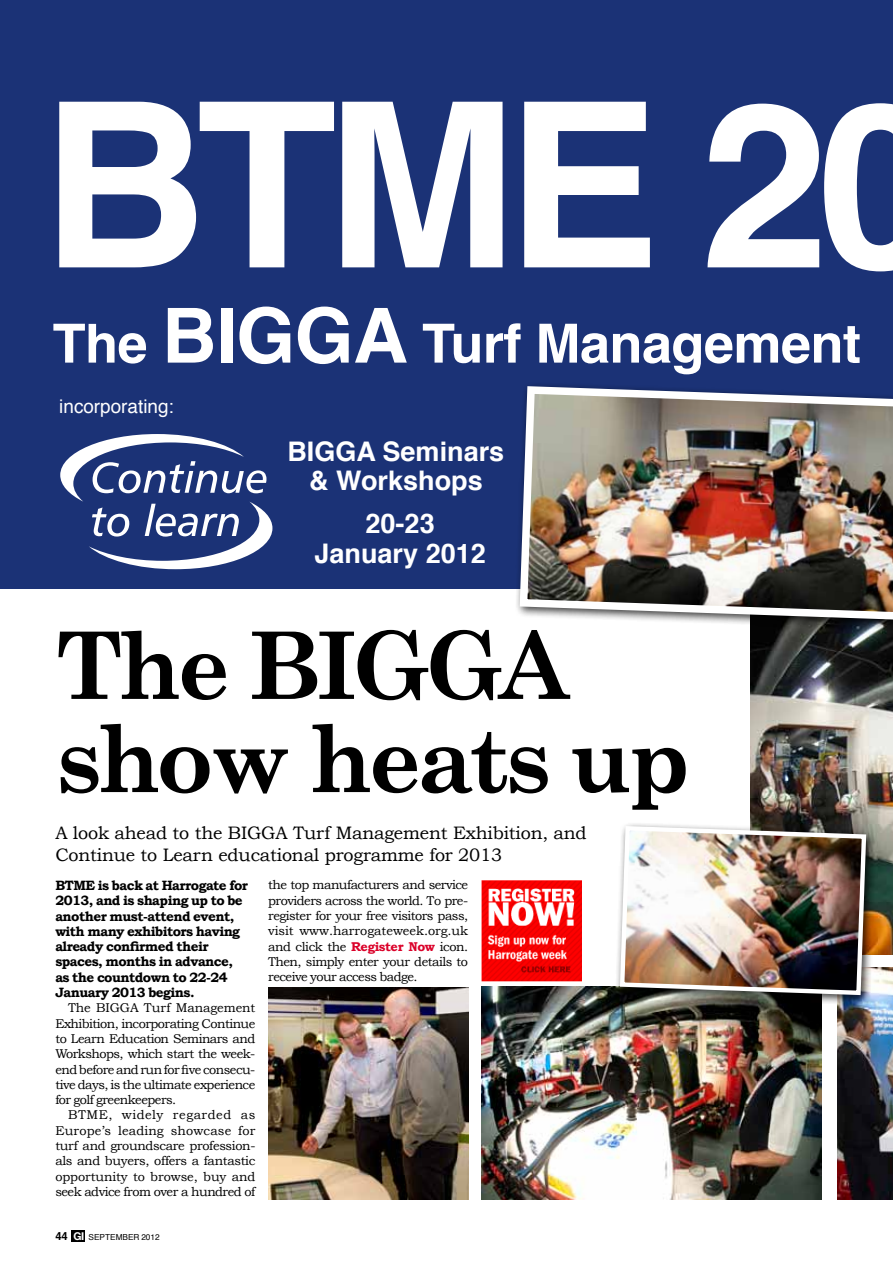
<style>
.page{position:relative;width:893px;height:1263px;background:#fff}
.page>*{position:absolute;margin:0;border:0;box-sizing:border-box;transform-origin:0 0}
.t1{font:700 230.1px "Helvetica";color:#fff}
.t2{font:700 93.15px/93.2px "Century Schoolbook";letter-spacing:-.05em;color:#000}
.t3{font:700 54px "Helvetica";letter-spacing:-.01em;color:#fff}
.t4{font:700 27px/28.5px "Helvetica";color:#fff;text-align:center}
.t5{font:18.9px "Helvetica";color:#fff}
.t6{font:18px/21.6px "Bookman Old Style";letter-spacing:-.01em;color:#000}
.t7{font:700 13.5px/15.3px "Bookman Old Style";letter-spacing:-.04em;color:#000}
.t8{font:12.75px/15.3px "Bookman Old Style";letter-spacing:-.04em;color:#000;text-align:justify}
.t9{font:12.75px "Bookman Old Style";letter-spacing:-.005em;color:#000}
.t10{font:12.75px "Bookman Old Style";letter-spacing:.01em;color:#000}
.t11{font:12.75px "Bookman Old Style";letter-spacing:.04em;color:#000}
.t12{font:8.25px "Helvetica";color:#000}
.s1{font-size:75.9px}
.s2{font-weight:700;color:#db0029}
.s3{font-weight:700;font-size:11.25px}
.s4{font-family:"Helvetica Neue";font-weight:700;font-size:10.8px;color:#fff}
</style>
<div class="page">
<div style="left:71px;top:1230px;width:14px;height:11px;background:#000"></div>
<div style="left:0;top:0;width:892px;height:589px;background:#1b3276"></div>
<svg style="left:60px;top:434px;width:212px;height:135px"></svg>
<img style="left:268px;top:987px;width:200px;height:212px">
<img style="left:750px;top:631px;width:142px;height:323px">
<img style="left:837px;top:967px;width:55px;height:232px">
<img style="left:481px;top:986px;width:340px;height:213px">
<div style="left:514px;top:381px;width:378px;height:250px;background:#000;opacity:.75"></div>
<img style="left:515px;top:382px;width:377px;height:243px">
<div style="left:615px;top:821px;width:261px;height:185px;background:#000;opacity:.75"></div>
<img style="left:617px;top:824px;width:251px;height:173px">
<img style="left:481px;top:881px;width:100px;height:101px">
<p class="t1" style="left:41px;top:1px;width:904px">BTME 20</p>
<p class="t3" style="left:52px;top:300px;width:809px">The <span class="s1">BIGGA</span> Turf Management</p>
<p class="t5" style="left:59px;top:392px;width:116px">incorporating:</p>
<p class="t4" style="left:287px;top:438px;width:218px">BIGGA Seminars &amp; Workshops</p>
<p class="t4" style="left:314px;top:508px;width:173px;line-height:30.6px">20-23<br>January 2012</p>
<p class="t2" style="left:55px;top:618px;width:636px">The BIGGA show heats up</p>
<p class="t6" style="left:55px;top:822px;width:532px">A look ahead to the BIGGA Turf Management Exhibition, and<br>Continue to Learn educational programme for 2013</p>
<p class="t7" style="left:55px;top:877px;width:194px;text-indent:43px">is back at Harrogate for<br>2013, and is shaping up to be another must-attend event, with many exhibitors having already confirmed their spaces, months in advance, as the countdown to 22-24<br>January 2013 begins.</p>
<p class="t9" style="left:68px;top:1001px;width:189px">The BIGGA Turf Management</p>
<p class="t8" style="left:55px;top:1016px;width:201px">Exhibition, incorporating Continue</p>
<p class="t8" style="left:55px;top:1031px;width:201px">to Learn Education Seminars and</p>
<p class="t8" style="left:55px;top:1046px;width:201px">Workshops, which start the week-</p>
<p class="t8" style="left:55px;top:1061px;width:201px">end before and run for five consecu-</p>
<p class="t8" style="left:55px;top:1077px;width:201px">tive days, is the ultimate experience</p>
<p class="t8" style="left:55px;top:1092px;width:122px">for golf greenkeepers.</p>
<p class="t11" style="left:68px;top:1108px;width:189px">BTME, widely regarded as</p>
<p class="t10" style="left:55px;top:1123px;width:201px">Europe’s leading showcase for</p>
<p class="t8" style="left:55px;top:1138px;width:201px">turf and groundscare profession-</p>
<p class="t8" style="left:55px;top:1153px;width:201px">als and buyers, offers a fantastic</p>
<p class="t9" style="left:55px;top:1169px;width:201px">opportunity to browse, buy and</p>
<p class="t8" style="left:55px;top:1184px;width:201px">seek advice from over a hundred of</p>
<p class="t7" style="left:55px;top:877px;width:11px">BTME</p>
<p class="t8" style="left:268px;top:877px;width:201px">the top manufacturers and service providers across the world. To pre&shy;register for your free visitors pass, visit www.harrogateweek.org.uk and click the <span class="s2">Register Now</span> icon.<br>Then, simply enter your details to receive your access badge.</p>
<p class="t12" style="left:55px;top:1231px;width:106px"><span class="s3">44</span> <span class="s4">GI</span> SEPTEMBER 2012</p>
</div>
